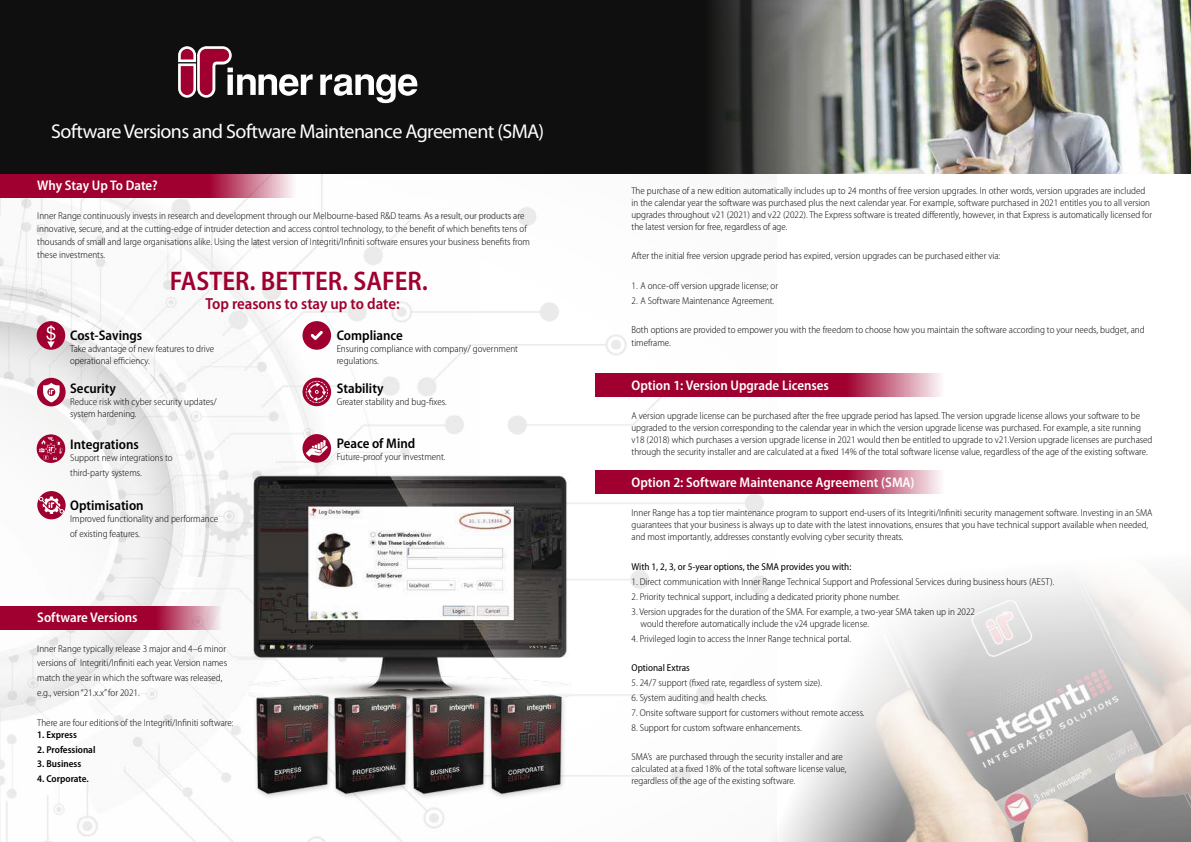
<style>
.page{position:relative;width:1191px;height:842px;background:#fff}
.page>*{position:absolute;margin:0;border:0;box-sizing:border-box;transform-origin:0 0}
.t1{font:600 semi-condensed 27px "Myriad Pro";color:#a0002f}
.t2{font:20px "Myriad Pro";letter-spacing:-.03em;color:#fff}
.t3{font:600 semi-condensed 16px "Myriad Pro";color:#a0002f}
.t4{font:600 semi-condensed 14px "Myriad Pro";color:#fff}
.t5{font:600 semi-condensed 14px "Myriad Pro";color:#000}
.t6{font:300 semi-condensed 10px/12px "Myriad Pro";color:#000}
.t7{font:semi-condensed 10px "Myriad Pro";color:#000}
.t8{font:600 semi-condensed 10px "Myriad Pro";color:#000}
</style>
<div class="page">
<img style="left:0;top:197px;width:51px;height:323px">
<img style="left:51px;top:197px;width:429px;height:381px">
<img style="left:480px;top:207px;width:287px;height:498px">
<img style="left:0;top:578px;width:445px;height:264px">
<img style="left:567px;top:766px;width:124px;height:20px">
<div style="left:595px;top:470px;width:383px;height:23px;background:#a0002f"></div>
<img style="left:248px;top:469px;width:323px;height:253px">
<svg style="left:0;top:606px;width:245px;height:24px;background:#b4385c"></svg>
<div style="left:0;top:0;width:1191px;height:174px;background:#0f0f0f"></div>
<div style="left:252px;top:692px;width:82px;height:109px;background:#000;opacity:.2"></div>
<img style="left:256px;top:694px;width:74px;height:100px">
<div style="left:330px;top:692px;width:82px;height:109px;background:#000;opacity:.2"></div>
<img style="left:334px;top:694px;width:74px;height:100px">
<div style="left:408px;top:692px;width:82px;height:109px;background:#000;opacity:.2"></div>
<img style="left:411px;top:694px;width:75px;height:100px">
<div style="left:486px;top:692px;width:81px;height:109px;background:#fbfbfb"></div>
<img style="left:489px;top:694px;width:75px;height:100px">
<svg style="left:178px;top:46px;width:135px;height:52px"></svg>
<svg style="left:320px;top:74px;width:97px;height:29px"></svg>
<div style="left:37px;top:321px;width:28px;height:29px;background:#a0002f;border-radius:50%"></div>
<svg style="left:46px;top:325px;width:10px;height:23px"></svg>
<div style="left:37px;top:378px;width:29px;height:28px;background:#a0002f;border-radius:50%"></div>
<svg style="left:43px;top:383px;width:17px;height:19px"></svg>
<svg style="left:37px;top:434px;width:28px;height:29px"></svg>
<svg style="left:39px;top:437px;width:24px;height:23px"></svg>
<div style="left:302px;top:321px;width:29px;height:29px;background:#a0002f;border-radius:50%"></div>
<svg style="left:311px;top:331px;width:12px;height:9px"></svg>
<svg style="left:302px;top:378px;width:29px;height:28px"></svg>
<svg style="left:306px;top:381px;width:22px;height:22px"></svg>
<svg style="left:302px;top:434px;width:29px;height:29px"></svg>
<svg style="left:306px;top:440px;width:22px;height:17px"></svg>
<div style="left:37px;top:491px;width:29px;height:28px;background:#a0002f;border-radius:50%"></div>
<svg style="left:39px;top:496px;width:25px;height:18px"></svg>
<img style="left:767px;top:470px;width:424px;height:372px">
<img style="left:712px;top:0;width:479px;height:174px">
<svg style="left:0;top:174px;width:323px;height:23px;background:#b4365b"></svg>
<svg style="left:595px;top:373px;width:346px;height:24px;background:#ac2149"></svg>
<h2 class="t2" style="left:51px;top:120px;width:494px">Software Versions and Software Maintenance Agreement (SMA)</h2>
<h3 class="t4" style="left:37px;top:178px;width:122px">Why Stay Up To Date?</h3>
<p class="t6" style="left:37px;top:209px;width:494px;line-height:13px">Inner Range continuously invests in research and development through our Melbourne-based R&amp;D teams. As a result, our products are innovative, secure, and at the cutting-edge of intruder detection and access control technology, to the benefit of which benefits tens of thousands of small and large organisations alike. Using the latest version of Integriti/Infiniti software ensures your business benefits from these investments.</p>
<h1 class="t1" style="left:170px;top:266px;width:259px">FASTER. BETTER. SAFER.</h1>
<h3 class="t3" style="left:205px;top:295px;width:196px">Top reasons to stay up to date:</h3>
<h3 class="t5" style="left:70px;top:328px;width:74px">Cost-Savings</h3>
<p class="t6" style="left:70px;top:343px;width:145px">Take advantage of new features to drive operational efficiency.</p>
<h3 class="t5" style="left:70px;top:381px;width:47px">Security</h3>
<p class="t6" style="left:70px;top:396px;width:148px">Reduce risk with cyber security updates/ system hardening.</p>
<h3 class="t5" style="left:70px;top:436px;width:70px">Integrations</h3>
<p class="t6" style="left:70px;top:450px;width:104px;line-height:14.8px">Support new integrations to third-party systems.</p>
<h3 class="t5" style="left:70px;top:498px;width:75px">Optimisation</h3>
<p class="t6" style="left:70px;top:511px;width:149px;line-height:14.8px">Improved functionality and performance of existing features.</p>
<h3 class="t4" style="left:37px;top:609px;width:102px">Software Versions</h3>
<p class="t6" style="left:37px;top:641px;width:191px;line-height:14.8px">Inner Range typically release 3 major and 4–6 minor versions of Integriti/Infiniti each year. Version names match the year in which the software was released, e.g., version “21.x.x” for 2021.</p>
<p class="t6" style="left:37px;top:717px;width:198px">There are four editions of the Integriti/Infiniti software:</p>
<p class="t8" style="left:37px;top:729px;width:41px">1. Express</p>
<p class="t8" style="left:37px;top:744px;width:60px">2. Professional</p>
<p class="t8" style="left:37px;top:758px;width:45px">3. Business</p>
<p class="t8" style="left:37px;top:773px;width:53px">4. Corporate.</p>
<h3 class="t5" style="left:337px;top:328px;width:68px">Compliance</h3>
<p class="t6" style="left:337px;top:343px;width:183px">Ensuring compliance with company/ government regulations.</p>
<h3 class="t5" style="left:337px;top:380px;width:48px">Stability</h3>
<p class="t6" style="left:337px;top:396px;width:112px">Greater stability and bug-fixes.</p>
<h3 class="t5" style="left:337px;top:436px;width:80px">Peace of Mind</h3>
<p class="t6" style="left:337px;top:451px;width:110px">Future-proof your investment.</p>
<p class="t6" style="left:631px;top:184px;width:522px">The purchase of a new edition automatically includes up to 24 months of free version upgrades. In other words, version upgrades are included in the calendar year the software was purchased plus the next calendar year. For example, software purchased in 2021 entitles you to all version upgrades throughout v21 (2021) and v22 (2022). The Express software is treated differently, however, in that Express is automatically licensed for the latest version for free, regardless of age.</p>
<p class="t6" style="left:631px;top:250px;width:370px">After the initial free version upgrade period has expired, version upgrades can be purchased either via:</p>
<p class="t6" style="left:631px;top:280px;width:148px">1. A once-off version upgrade license; or</p>
<p class="t6" style="left:631px;top:295px;width:144px">2. A Software Maintenance Agreement.</p>
<p class="t6" style="left:631px;top:324px;width:515px;line-height:12.8px">Both options are provided to empower you with the freedom to choose how you maintain the software according to your needs, budget, and timeframe.</p>
<h3 class="t4" style="left:631px;top:377px;width:199px">Option 1: Version Upgrade Licenses</h3>
<p class="t6" style="left:631px;top:410px;width:522px">A version upgrade license can be purchased after the free upgrade period has lapsed. The version upgrade license allows your software to be upgraded to the version corresponding to the calendar year in which the version upgrade license was purchased. For example, a site running v18 (2018) which purchases a version upgrade license in 2021 would then be entitled to upgrade to v21.Version upgrade licenses are purchased through the security installer and are calculated at a fixed 14% of the total software license value, regardless of the age of the existing software.</p>
<h3 class="t4" style="left:631px;top:474px;width:285px">Option 2: Software Maintenance Agreement (SMA)</h3>
<p class="t6" style="left:631px;top:507px;width:522px">Inner Range has a top tier maintenance program to support end-users of its Integriti/Infiniti security management software. Investing in an SMA guarantees that your business is always up to date with the latest innovations, ensures that you have technical support available when needed, and most importantly, addresses constantly evolving cyber security threats.</p>
<p class="t7" style="left:631px;top:561px;width:221px">With 1, 2, 3, or 5-year options, the SMA provides you with:</p>
<p class="t6" style="left:631px;top:576px;width:424px">1. Direct communication with Inner Range Technical Support and Professional Services during business hours (AEST).</p>
<p class="t6" style="left:631px;top:591px;width:270px">2. Priority technical support, including a dedicated priority phone number.</p>
<p class="t6" style="left:640px;top:605px;width:336px;text-indent:-9px">3. Version upgrades for the duration of the SMA. For example, a two-year SMA taken up in 2022 would therefore automatically include the v24 upgrade license.</p>
<p class="t6" style="left:631px;top:632px;width:221px">4. Privileged login to access the Inner Range technical portal.</p>
<p class="t7" style="left:631px;top:662px;width:60px">Optional Extras</p>
<p class="t6" style="left:631px;top:677px;width:192px">5. 24/7 support (fixed rate, regardless of system size).</p>
<p class="t6" style="left:631px;top:692px;width:138px">6. System auditing and health checks.</p>
<p class="t6" style="left:631px;top:706px;width:235px">7. Onsite software support for customers without remote access.</p>
<p class="t6" style="left:631px;top:721px;width:172px">8. Support for custom software enhancements.</p>
<p class="t6" style="left:631px;top:751px;width:216px">SMA’s are purchased through the security installer and are calculated at a fixed 18% of the total software license value, regardless of the age of the existing software.</p>
</div>
